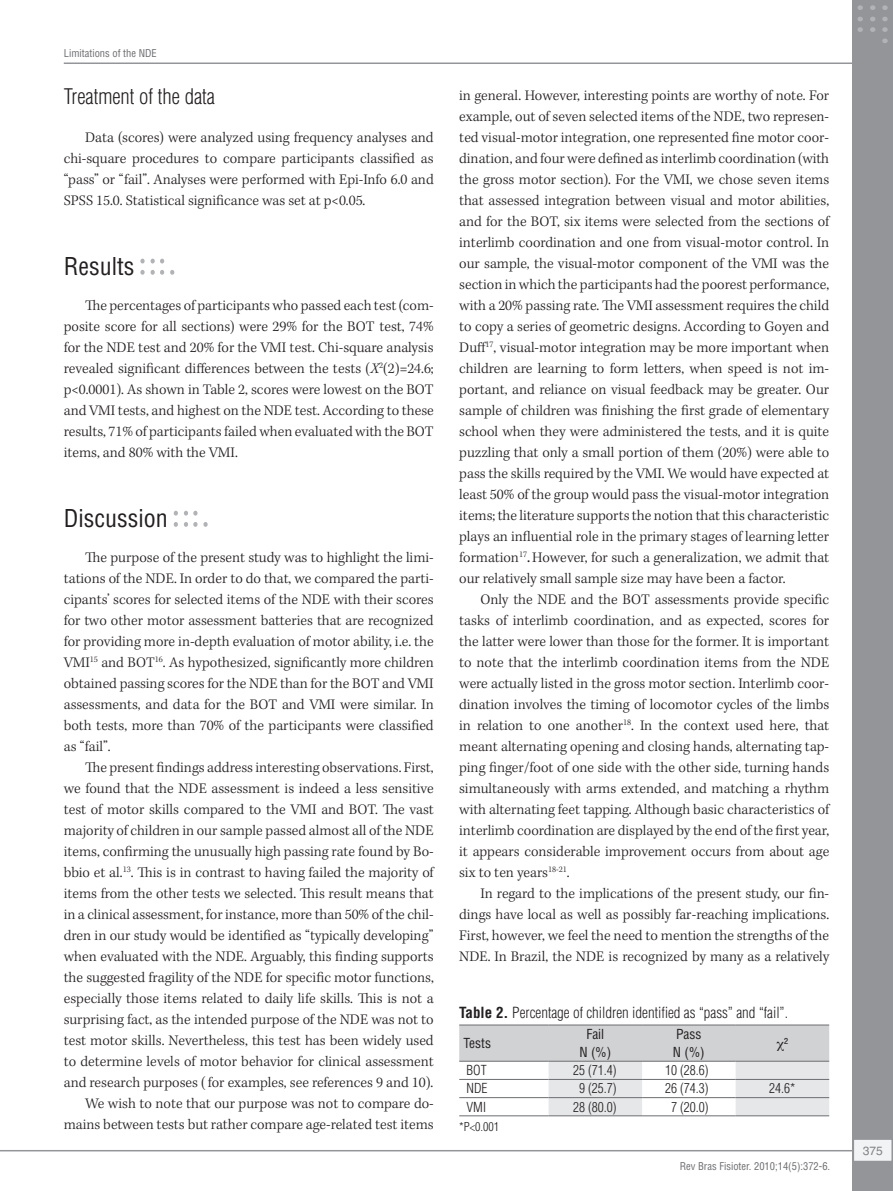
<style>
.page{position:relative;width:893px;height:1191px;background:#fff}
.page>*{position:absolute;margin:0;border:0;box-sizing:border-box;transform-origin:0 0}
.z04_0_Sub1{font:condensed 24px "Helvetica LT Std";color:#231f20}
.z04_1_Sub2{font:300 condensed 21px "Helvetica LT Std";color:#231f20}
.z05_0_texto_txt{font:300 15px/21px "Kepler Std";color:#231f20;text-align:justify}
.z07_0_tabela-img_tit{font:300 condensed 15px "Helvetica LT Std";color:#231f20}
.z07_3_tabela_virgula{font:300 condensed 13.5px "Helvetica LT Std";color:#231f20}
.z07_1_tabela_1a_linh{font:condensed 13.5px "Helvetica LT Std";color:#231f20}
.z07_2_tabela_txt{font:300 condensed 13.5px "Helvetica LT Std";color:#231f20}
.z07_4_tabela_legenda{font:300 condensed 12px "Helvetica LT Std";color:#231f20}
.t1{font:12px "Helvetica LT Std";color:#808285}
.t2{font:condensed 10.5px "Helvetica LT Std";color:#6c6d70}
.s1{font-style:italic}
.s2{font-weight:400}
.s3{font-weight:700}
</style>
<div class="page">
<hr style="left:0;top:1150px;width:879px;height:1px;background:#939598">
<hr style="left:64px;top:62px;width:810px;height:2px;background:#939598">
<div style="left:853px;top:0;width:40px;height:1191px;background:#939598"></div>
<div style="left:853px;top:1139px;width:39px;height:22px;background:#f2f3f4"></div>
<div style="left:853px;top:1138px;width:40px;height:24px;border:2px solid #939598"></div>
<svg style="left:857px;top:27px;width:6px;height:5px"></svg>
<svg style="left:857px;top:17px;width:6px;height:4px"></svg>
<svg style="left:857px;top:5px;width:6px;height:5px"></svg>
<svg style="left:870px;top:27px;width:5px;height:5px"></svg>
<svg style="left:870px;top:17px;width:5px;height:4px"></svg>
<svg style="left:870px;top:5px;width:5px;height:5px"></svg>
<svg style="left:882px;top:27px;width:6px;height:5px"></svg>
<svg style="left:882px;top:38px;width:6px;height:5px"></svg>
<svg style="left:882px;top:17px;width:6px;height:4px"></svg>
<svg style="left:882px;top:5px;width:6px;height:5px"></svg>
<svg style="left:170px;top:270px;width:4px;height:5px"></svg>
<svg style="left:151px;top:270px;width:13px;height:5px"></svg>
<svg style="left:140px;top:270px;width:5px;height:5px"></svg>
<svg style="left:151px;top:259px;width:13px;height:4px"></svg>
<svg style="left:140px;top:259px;width:5px;height:4px"></svg>
<svg style="left:184px;top:522px;width:24px;height:5px"></svg>
<svg style="left:174px;top:522px;width:4px;height:5px"></svg>
<svg style="left:184px;top:511px;width:14px;height:4px"></svg>
<svg style="left:174px;top:511px;width:4px;height:4px"></svg>
<hr style="left:459px;top:1115px;width:90px;height:1px;background:#6c6d70">
<hr style="left:549px;top:1115px;width:93px;height:1px;background:#6c6d70">
<hr style="left:642px;top:1115px;width:94px;height:1px;background:#6c6d70">
<hr style="left:736px;top:1115px;width:93px;height:1px;background:#6c6d70">
<hr style="left:459px;top:1024px;width:90px;height:1px;background:#6c6d70">
<hr style="left:549px;top:1024px;width:93px;height:1px;background:#6c6d70">
<hr style="left:642px;top:1024px;width:94px;height:1px;background:#6c6d70">
<hr style="left:736px;top:1024px;width:93px;height:1px;background:#6c6d70">
<svg style="left:459px;top:1025px;width:370px;height:90px"></svg>
<p class="t2" style="left:64px;top:46px;width:95px">Limitations of the NDE</p>
<p class="z04_1_Sub2" style="left:64px;top:84px;width:153px">Treatment of the data</p>
<p class="z05_0_texto_txt" style="left:64px;top:127px;width:371px;text-indent:21px">Data (scores) were analyzed using frequency analyses and chi-square procedures to compare participants classified as “pass” or “fail”. Analyses were performed with Epi-Info 6.0 and SPSS 15.0. Statistical significance was set at p&lt;0.05.</p>
<p class="z04_0_Sub1" style="left:64px;top:251px;width:72px">Results</p>
<p class="z05_0_texto_txt" style="left:64px;top:295px;width:371px;text-indent:21px">The percentages of participants who passed each test (com&shy;posite score for all sections) were 29% for the BOT test, 74% for the NDE test and 20% for the VMI test. Chi-square analysis revealed significant differences between the tests (<span class="s1">X</span><sup>2</sup>(2)=24.6; p&lt;0.0001). As shown in Table 2, scores were lowest on the BOT and VMI tests, and highest on the NDE test. According to these results, 71% of participants failed when evaluated with the BOT items, and 80% with the VMI.</p>
<p class="z04_0_Sub1" style="left:64px;top:503px;width:105px">Discussion</p>
<p class="z05_0_texto_txt" style="left:64px;top:547px;width:371px;text-indent:21px">The purpose of the present study was to highlight the limi&shy;tations of the NDE. In order to do that, we compared the parti&shy;cipants’ scores for selected items of the NDE with their scores for two other motor assessment batteries that are recognized for providing more in-depth evaluation of motor ability, i.e. the VMI<sup>15</sup> and BOT<sup>16</sup>. As hypothesized, significantly more children obtained passing scores for the NDE than for the BOT and VMI assessments, and data for the BOT and VMI were similar. In both tests, more than 70% of the participants were classified as “fail”.</p>
<p class="z05_0_texto_txt" style="left:64px;top:757px;width:371px;text-indent:21px">The present findings address interesting observations. First, we found that the NDE assessment is indeed a less sensitive test of motor skills compared to the VMI and BOT. The vast majority of children in our sample passed almost all of the NDE items, confirming the unusually high passing rate found by Bo&shy;bbio et al.<sup>13</sup>. This is in contrast to having failed the majority of items from the other tests we selected. This result means that in a clinical assessment, for instance, more than 50% of the chil&shy;dren in our study would be identified as “typically developing” when evaluated with the NDE. Arguably, this finding supports the suggested fragility of the NDE for specific motor functions, especially those items related to daily life skills. This is not a surprising fact, as the intended purpose of the NDE was not to test motor skills. Nevertheless, this test has been widely used to determine levels of motor behavior for clinical assessment and research purposes ( for examples, see references 9 and 10).</p>
<p class="z05_0_texto_txt" style="left:64px;top:1093px;width:371px;text-align:right">We wish to note that our purpose was not to compare do&shy;mains between tests but rather compare age-related test items</p>
<p class="z05_0_texto_txt" style="left:459px;top:85px;width:371px">in general. However, interesting points are worthy of note. For example, out of seven selected items of the NDE, two represen&shy;ted visual-motor integration, one represented fine motor coor&shy;dination, and four were defined as interlimb coordination (with the gross motor section). For the VMI, we chose seven items that assessed integration between visual and motor abilities, and for the BOT, six items were selected from the sections of interlimb coordination and one from visual-motor control. In our sample, the visual-motor component of the VMI was the section in which the participants had the poorest performance, with a 20% passing rate. The VMI assessment requires the child to copy a series of geometric designs. According to Goyen and Duff<sup>17</sup>, visual-motor integration may be more important when children are learning to form letters, when speed is not im&shy;portant, and reliance on visual feedback may be greater. Our sample of children was finishing the first grade of elementary school when they were administered the tests, and it is quite puzzling that only a small portion of them (20%) were able to pass the skills required by the VMI. We would have expected at least 50% of the group would pass the visual-motor integration items; the literature supports the notion that this characteristic plays an influential role in the primary stages of learning letter formation<sup>17</sup><span class="s2">.</span>However, for such a generalization, we admit that our relatively small sample size may have been a factor.</p>
<p class="z05_0_texto_txt" style="left:459px;top:589px;width:371px;text-indent:21px">Only the NDE and the BOT assessments provide specific tasks of interlimb coordination, and as expected, scores for the latter were lower than those for the former. It is important to note that the interlimb coordination items from the NDE were actually listed in the gross motor section. Interlimb coor&shy;dination involves the timing of locomotor cycles of the limbs in relation to one another<sup>18</sup>. In the context used here, that meant alternating opening and closing hands, alternating tap&shy;ping finger/foot of one side with the other side, turning hands simultaneously with arms extended, and matching a rhythm with alternating feet tapping. Although basic characteristics of interlimb coordination are displayed by the end of the first year, it appears considerable improvement occurs from about age six to ten years<sup>18-21</sup>.</p>
<p class="z05_0_texto_txt" style="left:459px;top:883px;width:371px;text-indent:21px">In regard to the implications of the present study, our fin&shy;dings have local as well as possibly far-reaching implications.<br>First, however, we feel the need to mention the strengths of the NDE. In Brazil, the NDE is recognized by many as a relatively</p>
<p class="z07_0_tabela-img_tit" style="left:459px;top:1003px;width:330px"><span class="s3">Table 2.</span> Percentage of children identified as “pass” and “fail”.</p>
<p class="z07_1_tabela_1a_linh" style="left:463px;top:1034px;width:29px">Tests</p>
<p class="z07_1_tabela_1a_linh" style="left:586px;top:1025px;width:19px">Fail</p>
<p class="z07_1_tabela_1a_linh" style="left:579px;top:1043px;width:33px">N (%)</p>
<p class="z07_1_tabela_1a_linh" style="left:676px;top:1025px;width:27px">Pass</p>
<p class="z07_1_tabela_1a_linh" style="left:673px;top:1043px;width:33px">N (%)</p>
<p class="z07_1_tabela_1a_linh" style="left:784px;top:1034px;width:6px">²</p>
<p class="z07_2_tabela_txt" style="left:466px;top:1061px;width:22px">BOT</p>
<p class="z07_3_tabela_virgula" style="left:573px;top:1061px;width:45px">25 (71.4)</p>
<p class="z07_3_tabela_virgula" style="left:665px;top:1061px;width:45px">10 (28.6)</p>
<p class="z07_2_tabela_txt" style="left:466px;top:1080px;width:23px">NDE</p>
<p class="z07_3_tabela_virgula" style="left:579px;top:1080px;width:39px">9 (25.7)</p>
<p class="z07_3_tabela_virgula" style="left:665px;top:1080px;width:45px">26 (74.3)</p>
<p class="z07_3_tabela_virgula" style="left:769px;top:1080px;width:28px">24.6*</p>
<p class="z07_2_tabela_txt" style="left:466px;top:1098px;width:21px">VMI</p>
<p class="z07_3_tabela_virgula" style="left:573px;top:1098px;width:45px">28 (80.0)</p>
<p class="z07_3_tabela_virgula" style="left:671px;top:1098px;width:39px">7 (20.0)</p>
<p class="z07_4_tabela_legenda" style="left:459px;top:1119px;width:41px">*P&lt;0.001</p>
<p class="t2" style="left:680px;top:1160px;width:152px">Rev Bras Fisioter. 2010;14(5):372-6.</p>
<p class="t1" style="left:863px;top:1143px;width:22px">375</p>
</div>
